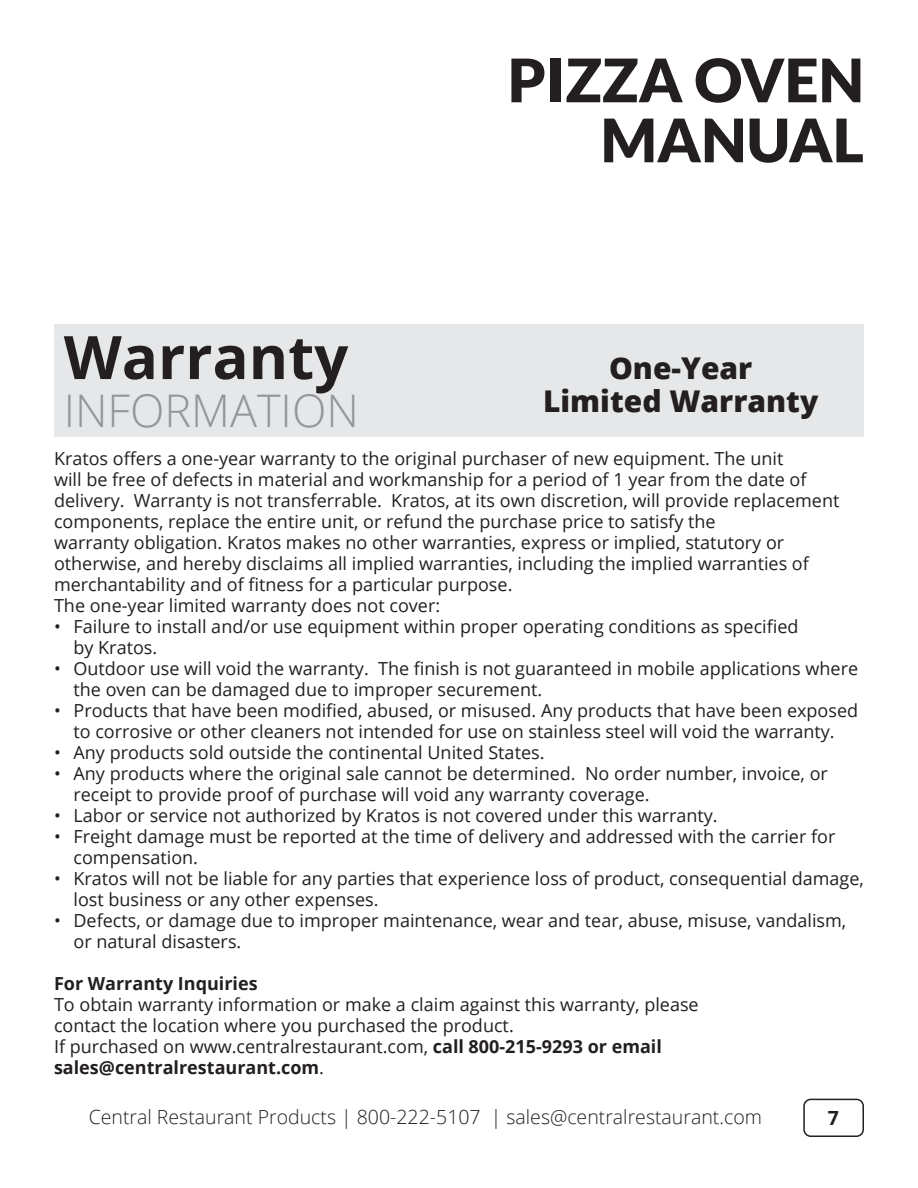
<style>
.page{position:relative;width:918px;height:1188px;background:#fff}
.page>*{position:absolute;margin:0;border:0;box-sizing:border-box;transform-origin:0 0}
.t1{font:900 60px/60px "Lato";color:#231f20;text-align:right}
.t2{font:700 60px "Open Sans";color:#231f20}
.t3{font:300 45px "Open Sans";color:#939598}
.t4{font:800 30px "Open Sans";color:#231f20}
.t5{font:300 19.5px "Open Sans";color:#231f20}
.t6{font:700 19.5px "Open Sans";color:#231f20}
.t7{font:18px/21px "Open Sans";color:#231f20}
.t8{font:700 18px "Open Sans";color:#231f20}
.s1{font-weight:700}
.s2{font-weight:400}
</style>
<div class="page">
<div style="left:803px;top:1099px;width:61px;height:38px;border:2px solid #231f20;border-radius:7px"></div>
<div style="left:54px;top:324px;width:810px;height:112px;background:#e6e7e9"></div>
<h1 class="t1" style="left:508px;top:49px;width:358px">PIZZA OVEN<br>MANUAL</h1>
<p class="t2" style="left:64px;top:315px;width:286px">Warranty</p>
<p class="t3" style="left:64px;top:380px;width:297px">INFORMATION</p>
<p class="t7" style="left:54px;top:448px;width:787px">Kratos offers a one-year warranty to the original purchaser of new equipment. The unit<br>will be free of defects in material and workmanship for a period of 1 year from the date of delivery. Warranty is not transferrable. Kratos, at its own discretion, will provide replacement components, replace the entire unit, or refund the purchase price to satisfy the</p>
<p class="t7" style="left:54px;top:532px;width:756px">warranty obligation. Kratos makes no other warranties, express or implied, statutory or otherwise, and hereby disclaims all implied warranties, including the implied warranties of merchantability and of fitness for a particular purpose.</p>
<p class="t7" style="left:54px;top:595px;width:388px">The one-year limited warranty does not cover:</p>
<p class="t7" style="left:54px;top:616px;width:746px">• Failure to install and/or use equipment within proper operating conditions as specified</p>
<p class="t7" style="left:73px;top:637px;width:85px">by Kratos.</p>
<p class="t7" style="left:54px;top:658px;width:806px">• Outdoor use will void the warranty. The finish is not guaranteed in mobile applications where</p>
<p class="t7" style="left:73px;top:679px;width:470px">the oven can be damaged due to improper securement.</p>
<p class="t7" style="left:54px;top:700px;width:806px">• Products that have been modified, abused, or misused. Any products that have been exposed</p>
<p class="t7" style="left:73px;top:721px;width:763px">to corrosive or other cleaners not intended for use on stainless steel will void the warranty.</p>
<p class="t7" style="left:54px;top:742px;width:492px">• Any products sold outside the continental United States.</p>
<p class="t7" style="left:54px;top:763px;width:775px">• Any products where the original sale cannot be determined. No order number, invoice, or</p>
<p class="t7" style="left:73px;top:784px;width:578px">receipt to provide proof of purchase will void any warranty coverage.</p>
<p class="t7" style="left:54px;top:805px;width:665px">• Labor or service not authorized by Kratos is not covered under this warranty.</p>
<p class="t7" style="left:54px;top:826px;width:783px">• Freight damage must be reported at the time of delivery and addressed with the carrier for</p>
<p class="t7" style="left:73px;top:847px;width:126px">compensation.</p>
<p class="t7" style="left:54px;top:868px;width:811px">• Kratos will not be liable for any parties that experience loss of product, consequential damage,</p>
<p class="t7" style="left:73px;top:889px;width:307px">lost business or any other expenses.</p>
<p class="t7" style="left:54px;top:910px;width:794px">• Defects, or damage due to improper maintenance, wear and tear, abuse, misuse, vandalism,</p>
<p class="t7" style="left:73px;top:931px;width:169px">or natural disasters.</p>
<p class="t8" style="left:54px;top:971px;width:205px">For Warranty Inquiries</p>
<p class="t7" style="left:54px;top:994px;width:646px">To obtain warranty information or make a claim against this warranty, please</p>
<p class="t7" style="left:54px;top:1015px;width:461px">contact the location where you purchased the product.</p>
<p class="t7" style="left:54px;top:1036px;width:609px">If purchased on www.centralrestaurant.com, <span class="s1">call 800-215-9293 or email</span></p>
<p class="t8" style="left:54px;top:1055px;width:272px">sales@centralrestaurant.com<span class="s2">.</span></p>
<p class="t4" style="left:609px;top:346px;width:145px">One-Year</p>
<p class="t4" style="left:543px;top:379px;width:277px">Limited Warranty</p>
<p class="t5" style="left:89px;top:1104px;width:675px">Central Restaurant Products | 800-222-5107 | sales@centralrestaurant.com</p>
<p class="t6" style="left:828px;top:1104px;width:13px">7</p>
</div>
